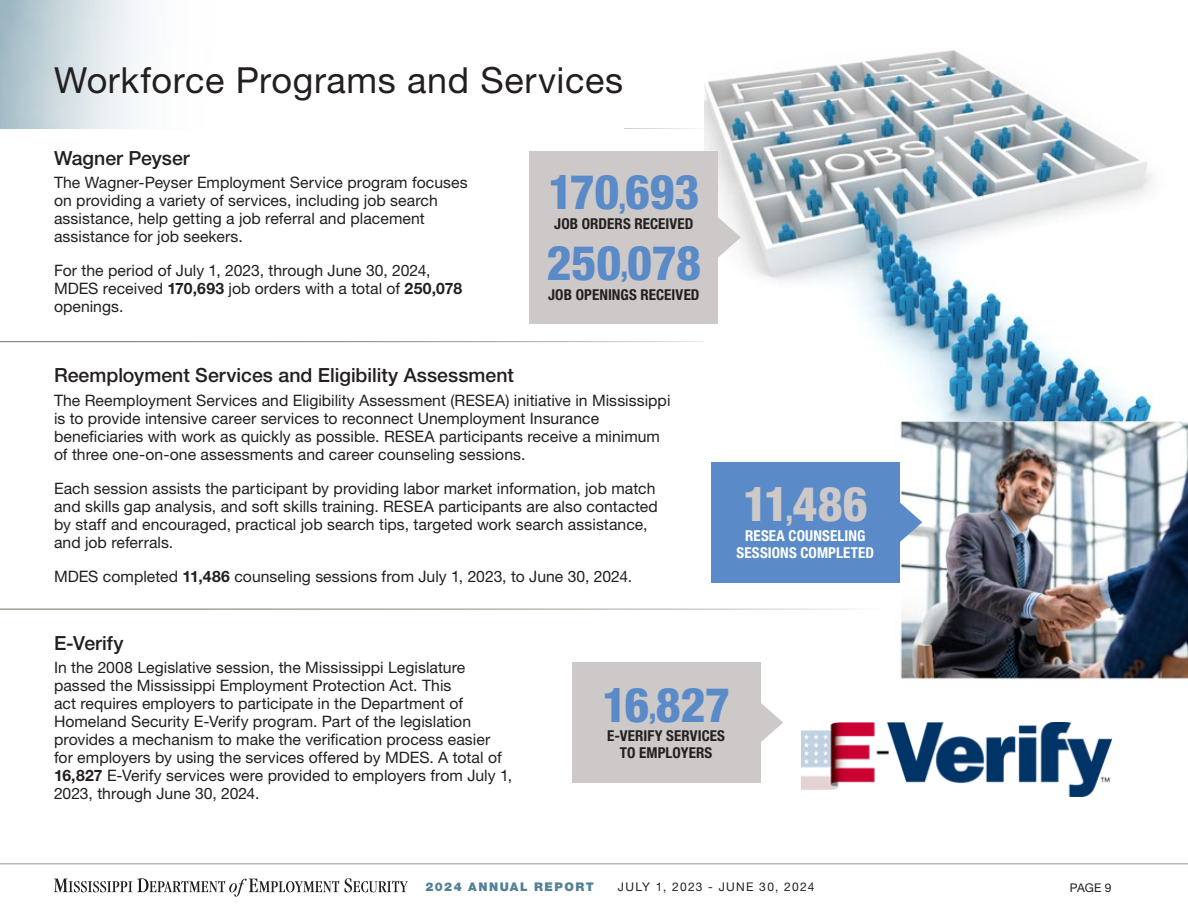
<style>
.page{position:relative;width:1188px;height:918px;background:#fff}
.page>*{position:absolute;margin:0;border:0;box-sizing:border-box;transform-origin:0 0}
.Bodycopy_Throughout{font:800 condensed 48px "Helvetica Neue LT Std";letter-spacing:-.005em;color:#5a8ac7}
.Bodycopy_Throughout-2{font:800 condensed 48px "Helvetica Neue LT Std";color:#cdc9c8}
._2019_SubSectionHeadings{font:36px "Helvetica Neue LT Std";letter-spacing:.015em;color:#231f20}
.RunningSubheads2019{font:500 19.5px "Helvetica Neue LT Std";color:#231f20}
.Bodycopy_Throughout2014{font:15.75px/18px "Helvetica Neue LT Std";letter-spacing:.005em;color:#231f20}
.Bodycopy_Throughout-3{font:700 condensed 15px/16.5px "Helvetica Neue LT Std";letter-spacing:.005em;color:#231f20;text-align:center}
.Bodycopy_Throughout-4{font:700 condensed 15px/16.5px "Helvetica Neue LT Std";letter-spacing:.01em;color:#fff;text-align:center}
.t1{font:12px "Helvetica Neue LT Std";letter-spacing:.105em;color:#231f20}
.t2{font:900 12px "Helvetica Neue LT Std";letter-spacing:.125em;color:#508195}
.s1{font-weight:700}
.s2{font-size:30px}
</style>
<div class="page">
<img style="left:704px;top:50px;width:484px;height:729px">
<hr style="left:0;top:609px;width:881px;height:1px;background:#fff">
<div style="left:711px;top:462px;width:189px;height:121px;background:#5a8ac7"></div>
<svg style="left:900px;top:499px;width:22px;height:47px"></svg>
<div style="left:529px;top:151px;width:189px;height:173px;background:#cdc9c8"></div>
<svg style="left:718px;top:214px;width:23px;height:47px"></svg>
<div style="left:572px;top:662px;width:189px;height:121px;background:#cdc9c8"></div>
<svg style="left:761px;top:699px;width:22px;height:47px"></svg>
<img style="left:802px;top:723px;width:310px;height:74px">
<svg style="left:54px;top:878px;width:285px;height:19px"></svg>
<svg style="left:345px;top:878px;width:63px;height:14px"></svg>
<hr style="left:0;top:863px;width:1188px;height:1px;background:#969696">
<p class="_2019_SubSectionHeadings" style="left:54px;top:58px;width:571px">Workforce Programs and Services</p>
<p class="RunningSubheads2019" style="left:54px;top:146px;width:137px">Wagner Peyser</p>
<p class="Bodycopy_Throughout2014" style="left:54px;top:173px;width:415px">The Wagner-Peyser Employment Service program focuses on providing a variety of services, including job search assistance, help getting a job referral and placement assistance for job seekers.</p>
<p class="Bodycopy_Throughout2014" style="left:54px;top:262px;width:410px">For the period of July 1, 2023, through June 30, 2024,<br>MDES received <span class="s1">170,693</span> job orders with a total of <span class="s1">250,078 </span>openings.</p>
<p class="Bodycopy_Throughout" style="left:548px;top:163px;width:153px">170<span class="s2">,</span>693</p>
<p class="Bodycopy_Throughout-3" style="left:554px;top:215px;width:141px">JOB ORDERS RECEIVED</p>
<p class="Bodycopy_Throughout" style="left:547px;top:234px;width:156px">250<span class="s2">,</span>078</p>
<p class="Bodycopy_Throughout-3" style="left:548px;top:286px;width:153px">JOB OPENINGS RECEIVED</p>
<p class="RunningSubheads2019" style="left:54px;top:364px;width:462px">Reemployment Services and Eligibility Assessment</p>
<p class="Bodycopy_Throughout2014" style="left:54px;top:391px;width:618px">The Reemployment Services and Eligibility Assessment (RESEA) initiative in Mississippi is to provide intensive career services to reconnect Unemployment Insurance beneficiaries with work as quickly as possible. RESEA participants receive a minimum of three one-on-one assessments and career counseling sessions.</p>
<p class="Bodycopy_Throughout2014" style="left:54px;top:479px;width:605px">Each session assists the participant by providing labor market information, job match and skills gap analysis, and soft skills training. RESEA participants are also contacted by staff and encouraged, practical job search tips, targeted work search assistance, and job referrals.</p>
<p class="Bodycopy_Throughout2014" style="left:54px;top:567px;width:580px">MDES completed <span class="s1">11,486</span> counseling sessions from July 1, 2023, to June 30, 2024.</p>
<p class="Bodycopy_Throughout-2" style="left:743px;top:475px;width:126px">11<span class="s2">,</span>486</p>
<p class="Bodycopy_Throughout-4" style="left:737px;top:527px;width:139px">RESEA COUNSELING<br>SESSIONS COMPLETED</p>
<p class="RunningSubheads2019" style="left:54px;top:631px;width:71px">E-Verify</p>
<p class="Bodycopy_Throughout2014" style="left:54px;top:658px;width:460px">In the 2008 Legislative session, the Mississippi Legislature passed the Mississippi Employment Protection Act. This<br>act requires employers to participate in the Department of Homeland Security E-Verify program. Part of the legislation provides a mechanism to make the verification process easier for employers by using the services offered by MDES. A total of <span class="s1">16,827</span> E-Verify services were provided to employers from July 1, 2023, through June 30, 2024.</p>
<p class="Bodycopy_Throughout" style="left:602px;top:675px;width:129px">16<span class="s2">,</span>827</p>
<p class="Bodycopy_Throughout-3" style="left:607px;top:728px;width:119px">E-VERIFY SERVICES<br>TO EMPLOYERS</p>
<p class="t2" style="left:426px;top:879px;width:170px">2024 ANNUAL REPORT</p>
<p class="t1" style="left:618px;top:879px;width:198px">JULY 1, 2023 - JUNE 30, 2024</p>
<p class="t1" style="left:1070px;top:880px;width:43px">PAGE 9</p>
</div>
